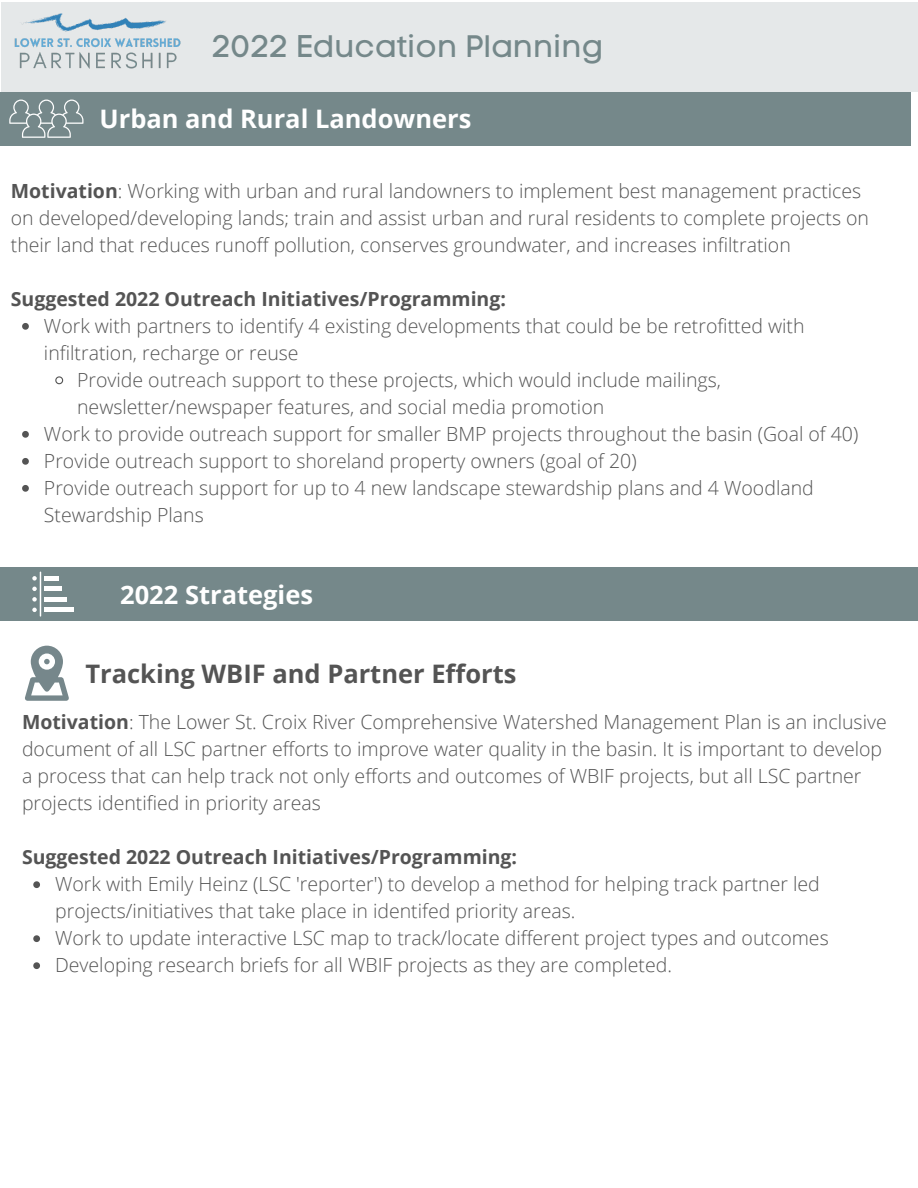
<style>
.page{position:relative;width:918px;height:1188px;background:#fff}
.page>*{position:absolute;margin:0;border:0;box-sizing:border-box;transform-origin:0 0}
.t1{font:31.05px "Code Pro Normal LC";color:#75888a}
.t2{font:700 25.5px "Open Sans";color:#fff}
.t3{font:700 25.5px "Open Sans";color:#545454}
.t4{font:300 19.5px/27px "Open Sans";color:#545454}
.t5{font:700 19.5px "Open Sans";color:#545454}
.s1{font-weight:700}
</style>
<div class="page">
<div style="left:0;top:92px;width:911px;height:54px;background:#75888a"></div>
<svg style="left:9px;top:100px;width:74px;height:38px"></svg>
<svg style="left:22px;top:323px;width:7px;height:7px"></svg>
<svg style="left:55px;top:376px;width:9px;height:9px"></svg>
<svg style="left:22px;top:431px;width:7px;height:7px"></svg>
<svg style="left:22px;top:458px;width:7px;height:7px"></svg>
<svg style="left:22px;top:485px;width:7px;height:7px"></svg>
<div style="left:0;top:567px;width:918px;height:54px;background:#75888a"></div>
<hr style="left:44px;top:608px;width:30px;height:4px;background:#fff">
<hr style="left:44px;top:587px;width:18px;height:4px;background:#fff">
<svg style="left:32px;top:576px;width:5px;height:5px"></svg>
<div style="left:44px;top:576px;width:15px;height:5px;background:#fff"></div>
<svg style="left:32px;top:587px;width:5px;height:4px"></svg>
<div style="left:44px;top:597px;width:22px;height:5px;background:#fff"></div>
<svg style="left:32px;top:597px;width:5px;height:5px"></svg>
<svg style="left:32px;top:608px;width:5px;height:4px"></svg>
<hr style="left:40px;top:572px;width:1px;height:45px;background:#fff">
<svg style="left:25px;top:646px;width:44px;height:55px"></svg>
<svg style="left:33px;top:881px;width:7px;height:7px"></svg>
<svg style="left:33px;top:935px;width:7px;height:7px"></svg>
<svg style="left:33px;top:962px;width:7px;height:7px"></svg>
<div style="left:2px;top:2px;width:916px;height:90px;background:#e5e8e9"></div>
<img style="left:14px;top:13px;width:167px;height:56px">
<p class="t1" style="left:212px;top:28px;width:393px">2022 Education Planning</p>
<p class="t2" style="left:100px;top:100px;width:373px">Urban and Rural Landowners</p>
<p class="t4" style="left:11px;top:177px;width:860px"><span class="s1">Motivation</span>: Working with urban and rural landowners to implement best management practices on developed/developing lands; train and assist urban and rural residents to complete projects on their land that reduces runoff pollution, conserves groundwater, and increases infiltration</p>
<p class="t5" style="left:11px;top:285px;width:497px">Suggested 2022 Outreach Initiatives/Programming:</p>
<p class="t4" style="left:44px;top:312px;width:762px">Work with partners to identify 4 existing developments that could be be retrofitted with infiltration, recharge or reuse</p>
<p class="t4" style="left:77px;top:366px;width:645px">Provide outreach support to these projects, which would include mailings, newsletter/newspaper features, and social media promotion</p>
<p class="t4" style="left:44px;top:420px;width:816px">Work to provide outreach support for smaller BMP projects throughout the basin (Goal of 40)</p>
<p class="t4" style="left:44px;top:447px;width:594px">Provide outreach support to shoreland property owners (goal of 20)</p>
<p class="t4" style="left:44px;top:474px;width:771px">Provide outreach support for up to 4 new landscape stewardship plans and 4 Woodland<br>Stewardship Plans</p>
<p class="t2" style="left:120px;top:576px;width:194px">2022 Strategies</p>
<p class="t3" style="left:85px;top:656px;width:433px">Tracking WBIF and Partner Efforts</p>
<p class="t4" style="left:22px;top:708px;width:866px"><span class="s1">Motivation</span>: The Lower St. Croix River Comprehensive Watershed Management Plan is an inclusive document of all LSC partner efforts to improve water quality in the basin. It is important to develop a process that can help track not only efforts and outcomes of WBIF projects, but all LSC partner projects identified in priority areas</p>
<p class="t5" style="left:22px;top:844px;width:497px">Suggested 2022 Outreach Initiatives/Programming:</p>
<p class="t4" style="left:55px;top:870px;width:766px">Work with Emily Heinz (LSC 'reporter') to develop a method for helping track partner led projects/initiatives that take place in identifed priority areas.</p>
<p class="t4" style="left:55px;top:924px;width:775px">Work to update interactive LSC map to track/locate different project types and outcomes</p>
<p class="t4" style="left:55px;top:951px;width:618px">Developing research briefs for all WBIF projects as they are completed.</p>
</div>
